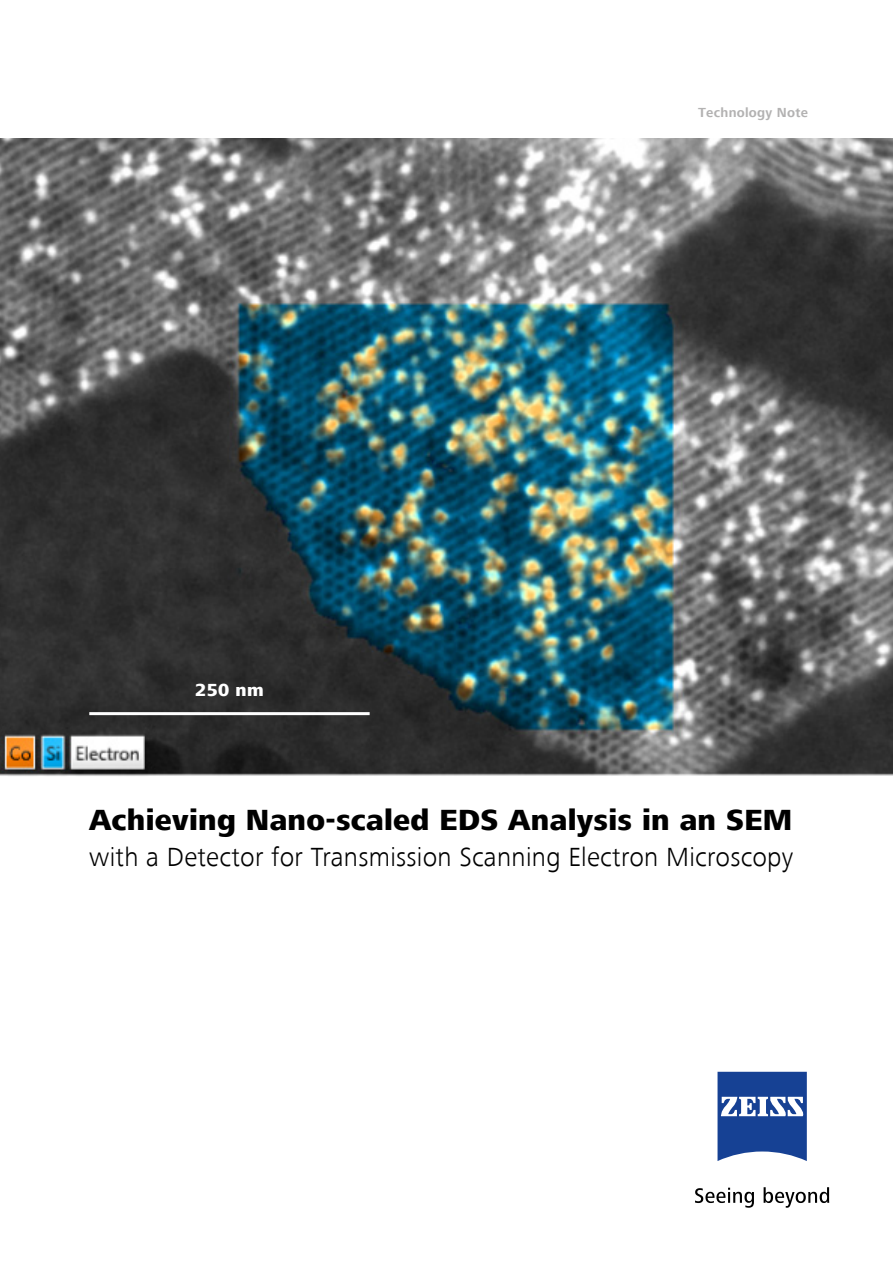
<style>
.page{position:relative;width:893px;height:1263px;background:#fff}
.page>*{position:absolute;margin:0;border:0;box-sizing:border-box;transform-origin:0 0}
.t1{font:800 30px "ZEISS Frutiger Next W1 G";letter-spacing:.01em;color:#000}
.t2{font:300 27px "ZEISS Frutiger Next W1 G";letter-spacing:.01em;color:#000}
.t3{font:800 18px "ZEISS Frutiger Next W1 G";color:#fff}
.t4{font:700 13.5px "ZEISS Frutiger Next W1 G";letter-spacing:.02em;color:#b3b2b2}
</style>
<div class="page">
<svg style="left:717px;top:1072px;width:90px;height:89px"></svg>
<svg style="left:695px;top:1188px;width:59px;height:20px"></svg>
<svg style="left:764px;top:1187px;width:65px;height:21px"></svg>
<img style="left:0;top:138px;width:893px;height:638px">
<hr style="left:89px;top:712px;width:281px;height:3px;background:#fff">
<p class="t3" style="left:195px;top:679px;width:70px">250 nm</p>
<p class="t4" style="left:698px;top:105px;width:111px">Technology Note</p>
<p class="t1" style="left:89px;top:802px;width:705px">Achieving Nano-scaled EDS Analysis in an SEM</p>
<p class="t2" style="left:89px;top:841px;width:706px">with a Detector for Transmission Scanning Electron Microscopy</p>
</div>
